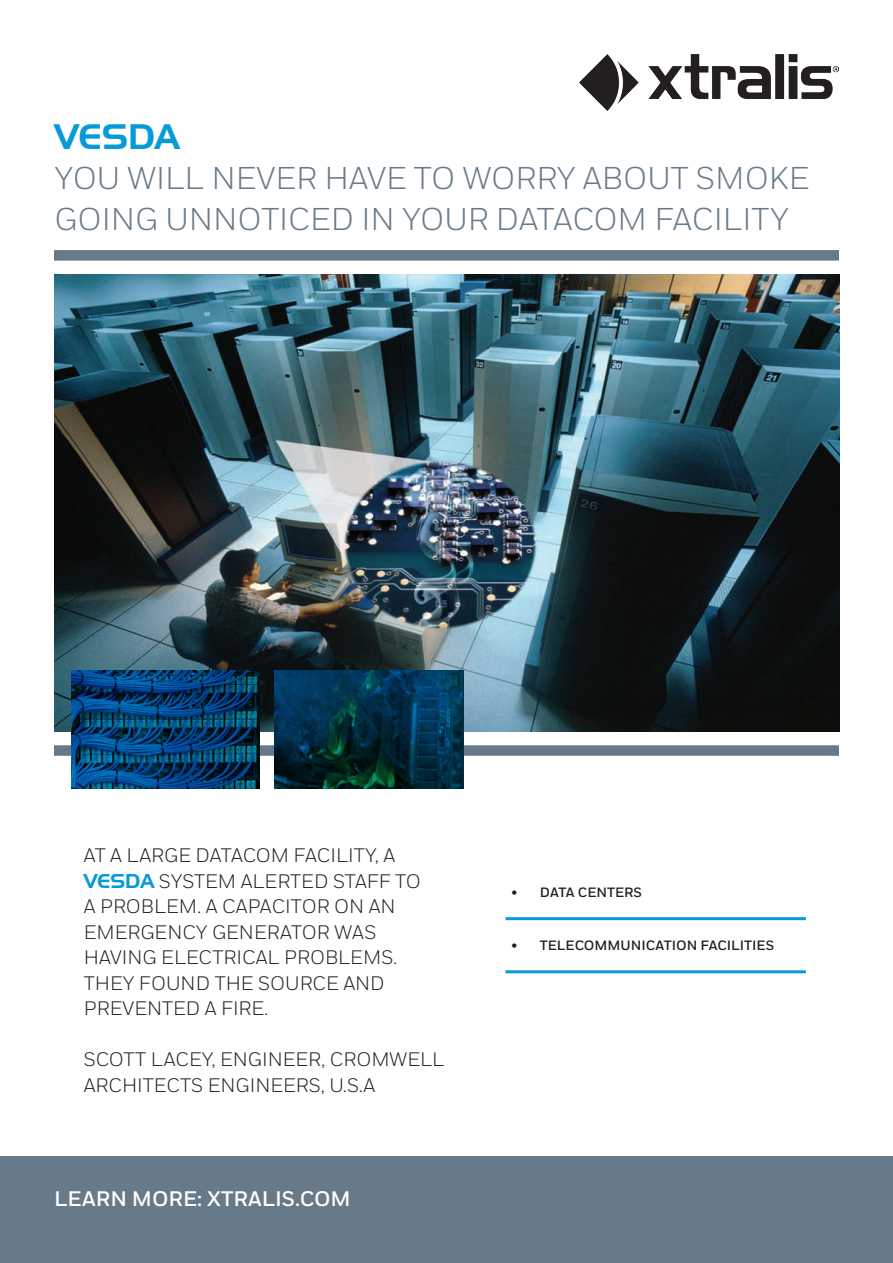
<style>
.page{position:relative;width:893px;height:1263px;background:#fff}
.page>*{position:absolute;margin:0;border:0;box-sizing:border-box;transform-origin:0 0}
.t1{font:34.5px "Handel Gothic";color:#069ad9}
.t2{font:31.5px/40.5px "Honeywell Sans";color:#677a89}
.t3{font:700 21px "Honeywell Sans";color:#fff}
.t4{font:19.5px/25.5px "Honeywell Sans";color:#231f20}
.t5{font:700 13.5px "Honeywell Sans";color:#231f20}
.s1{font-family:"Handel Gothic";color:#069ad9}
</style>
<div class="page">
<div style="left:54px;top:745px;width:785px;height:11px;background:#677a89"></div>
<img style="left:580px;top:54px;width:258px;height:57px">
<img style="left:54px;top:274px;width:785px;height:457px">
<svg style="left:71px;top:670px;width:189px;height:119px"></svg>
<svg style="left:275px;top:670px;width:189px;height:119px"></svg>
<div style="left:54px;top:250px;width:785px;height:11px;background:#677a89"></div>
<div style="left:0;top:1157px;width:893px;height:106px;background:#677a89"></div>
<hr style="left:505px;top:917px;width:301px;height:3px;background:#069ad9">
<hr style="left:505px;top:970px;width:301px;height:3px;background:#069ad9">
<h1 class="t1" style="left:55px;top:120px;width:127px">VESDA</h1>
<h2 class="t2" style="left:55px;top:158px;width:756px">YOU WILL NEVER HAVE TO WORRY ABOUT SMOKE<br>GOING UNNOTICED IN YOUR DATACOM FACILITY</h2>
<p class="t4" style="left:84px;top:843px;width:339px">AT A LARGE DATACOM FACILITY, A<br><span class="s1">VESDA</span> SYSTEM ALERTED STAFF TO<br>A PROBLEM. A CAPACITOR ON AN<br>EMERGENCY GENERATOR WAS<br>HAVING ELECTRICAL PROBLEMS.<br>THEY FOUND THE SOURCE AND<br>PREVENTED A FIRE.</p>
<p class="t4" style="left:84px;top:1047px;width:362px">SCOTT LACEY, ENGINEER, CROMWELL<br>ARCHITECTS ENGINEERS, U.S.A</p>
<p class="t3" style="left:54px;top:1186px;width:298px">LEARN MORE: XTRALIS.COM</p>
<p class="t5" style="left:511px;top:884px;width:132px">• DATA CENTERS</p>
<p class="t5" style="left:511px;top:937px;width:264px">• TELECOMMUNICATION FACILITIES</p>
</div>
